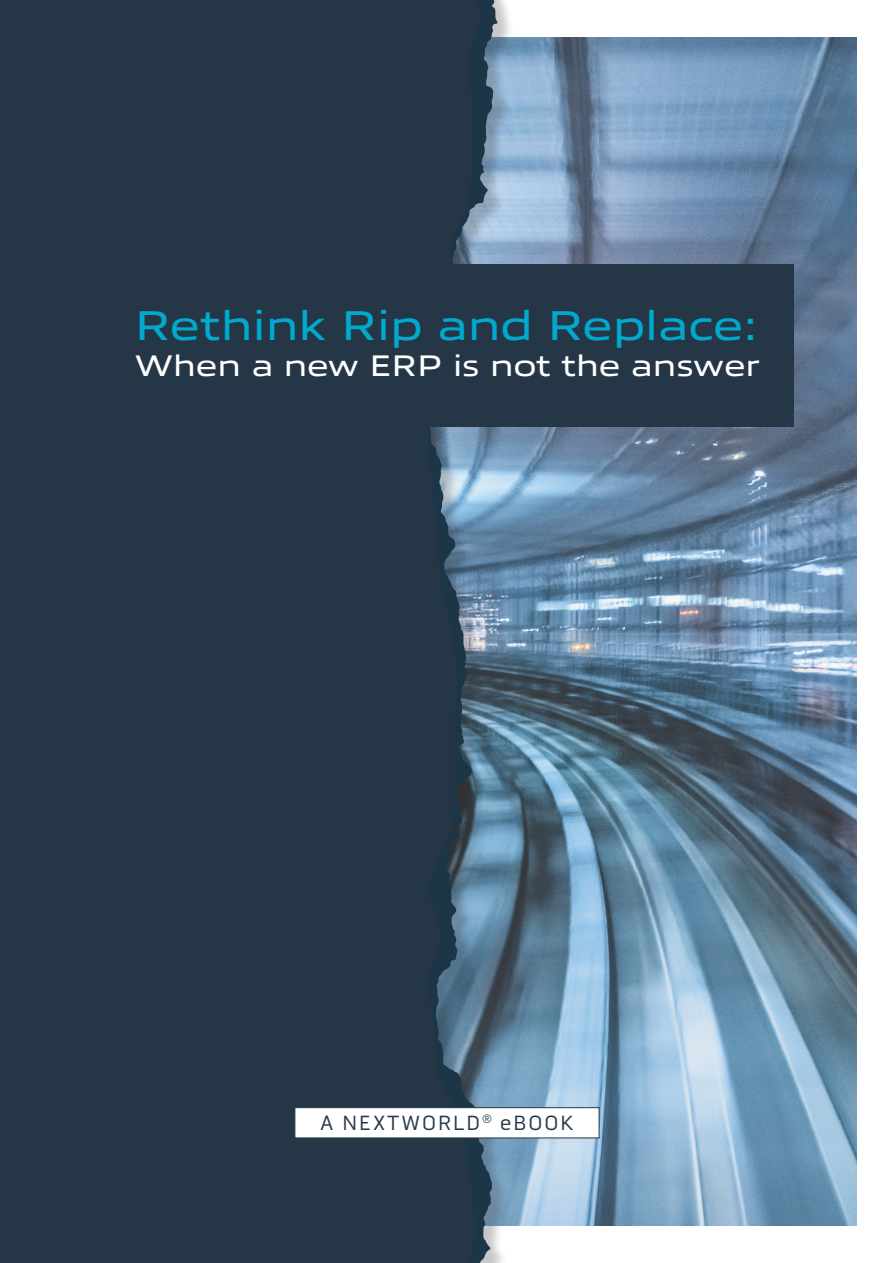
<style>
.page{position:relative;width:894px;height:1263px;background:#fff}
.page>*{position:absolute;margin:0;border:0;box-sizing:border-box;transform-origin:0 0}
.t1{font:42px "Allumi Std Extended";color:#00a9ce}
.t2{font:30px "Allumi Std Extended";color:#fff}
.t3{font:21px "Pill Gothic 600 mg";letter-spacing:.1em;color:#253746}
</style>
<div class="page">
<img style="left:515px;top:38px;width:340px;height:1187px">
<div style="left:220px;top:0;width:295px;height:1263px;background:#231f20;opacity:.25"></div>
<svg style="left:481px;top:0;width:16px;height:1263px;background:#64839a"></svg>
<div style="left:0;top:0;width:481px;height:1263px;background:#253746"></div>
<div style="left:102px;top:264px;width:691px;height:162px;background:#253746"></div>
<div style="left:294px;top:1107px;width:305px;height:31px;background:#fff;border:1px solid #253746"></div>
<p class="t1" style="left:135px;top:302px;width:624px">Rethink Rip and Replace:</p>
<p class="t2" style="left:135px;top:349px;width:626px">When a new ERP is not the answer</p>
<p class="t3" style="left:320px;top:1111px;width:255px">A NEXTWORLD<sup>®</sup> eBOOK</p>
</div>
